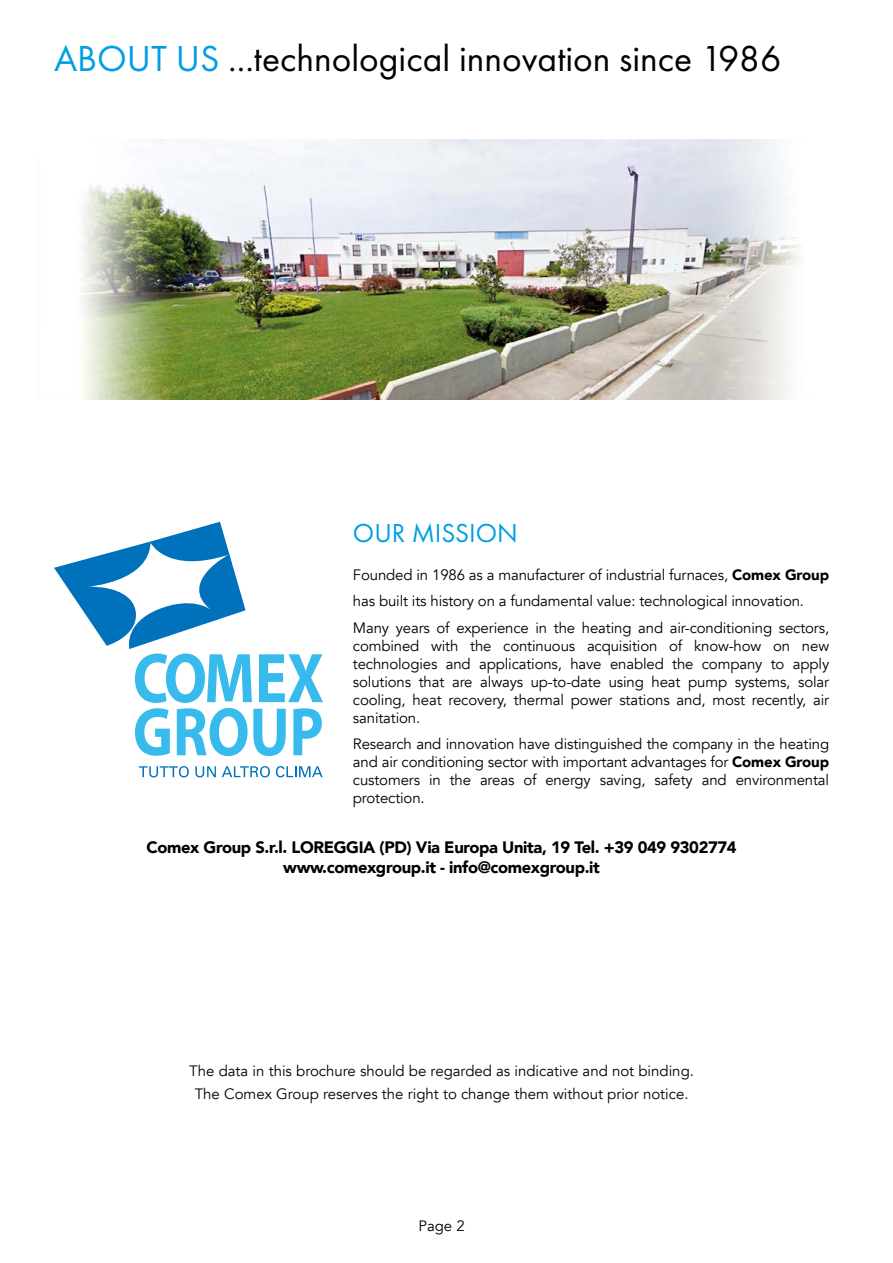
<style>
.page{position:relative;width:893px;height:1263px;background:#fff}
.page>*{position:absolute;margin:0;border:0;box-sizing:border-box;transform-origin:0 0}
.t1{font:37.5px "Futura PT";color:#000}
.t2{font:27px "Futura PT";color:#009fe3}
.t3{font:900 16.5px/19.8px "Avenir";letter-spacing:-.02em;color:#000;text-align:center}
.t4{font:15px/18px "Avenir";letter-spacing:-.01em;color:#000;text-align:justify}
.s1{color:#009fe3}
.s2{font-weight:900}
</style>
<div class="page">
<img style="left:82px;top:139px;width:720px;height:261px">
<svg style="left:54px;top:522px;width:269px;height:234px"></svg>
<svg style="left:139px;top:766px;width:50px;height:11px"></svg>
<svg style="left:195px;top:766px;width:21px;height:11px"></svg>
<svg style="left:222px;top:766px;width:48px;height:11px"></svg>
<svg style="left:276px;top:766px;width:47px;height:11px"></svg>
<h1 class="t1" style="left:54px;top:36px;width:729px"><span class="s1">ABOUT US</span> ...technological innovation since 1986</h1>
<h2 class="t2" style="left:353px;top:517px;width:166px">OUR MISSION</h2>
<p class="t4" style="left:353px;top:562px;width:478px;line-height:26.5px;text-align:left">Founded in 1986 as a manufacturer of industrial furnaces, <span class="s2">Comex Group </span>has built its history on a fundamental value: technological innovation.<br>Many years of experience in the heating and air-conditioning sectors,</p>
<p class="t4" style="left:353px;top:637px;width:478px">combined with the continuous acquisition of know-how on new technologies and applications, have enabled the company to apply solutions that are always up-to-date using heat pump systems, solar cooling, heat recovery, thermal power stations and, most recently, air sanitation.</p>
<p class="t4" style="left:353px;top:735px;width:478px">Research and innovation have distinguished the company in the heating and air conditioning sector with important advantages for <span class="s2">Comex Group </span>customers in the areas of energy saving, safety and environmental protection.</p>
<p class="t3" style="left:147px;top:837px;width:592px">Comex Group S.r.l. LOREGGIA (PD) Via Europa Unita, 19 Tel. +39 049 9302774 www.comexgroup.it - info@comexgroup.it</p>
<p class="t4" style="left:189px;top:1060px;width:506px;line-height:22.5px;text-align:center">The data in this brochure should be regarded as indicative and not binding.<br>The Comex Group reserves the right to change them without prior notice.</p>
<p class="t4" style="left:418px;top:1217px;width:48px">Page 2</p>
</div>
